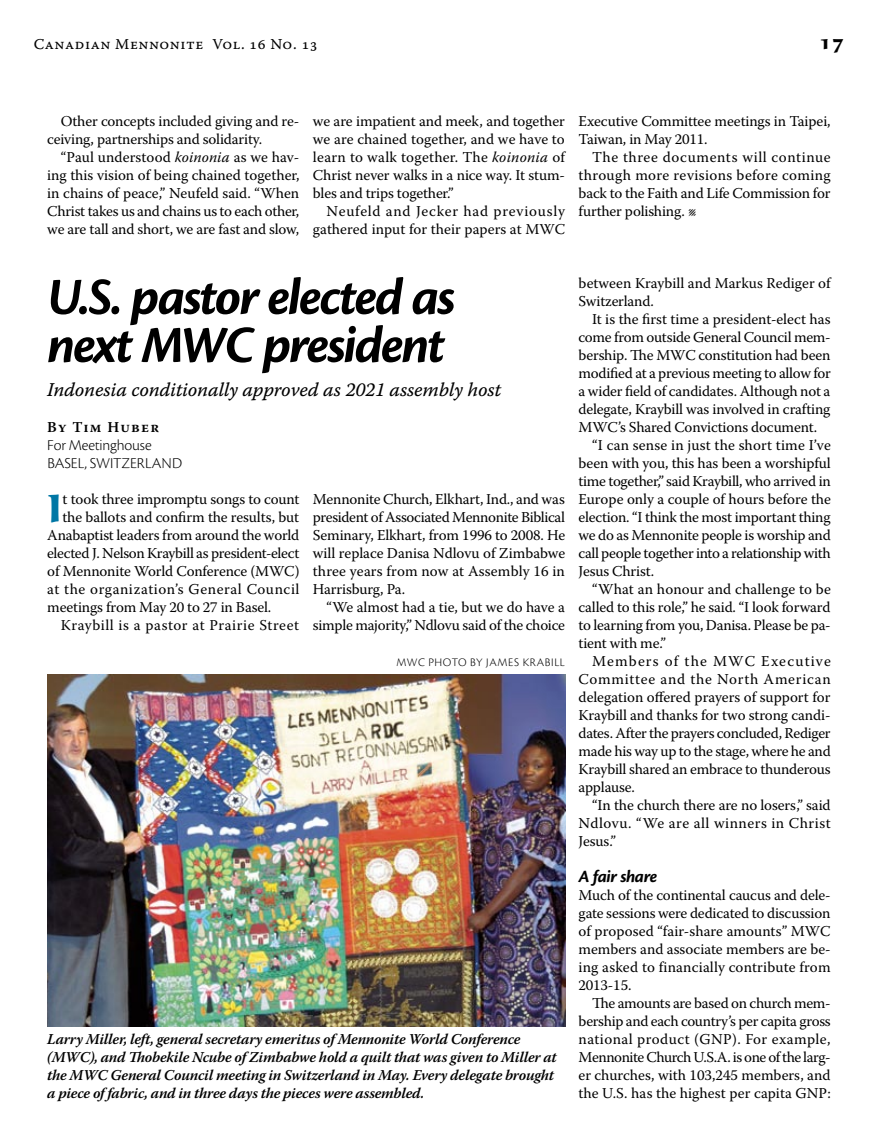
<style>
.page{position:relative;width:878px;height:1148px;background:#fff}
.page>*{position:absolute;margin:0;border:0;box-sizing:border-box;transform-origin:0 0}
.t1{font:italic 700 54px/48px "Cronos Pro";letter-spacing:-.04em;color:#000}
.t2{font:700 40.65px "Sava Pro";color:#0077a5}
.t3{font:700 21px "Sava Pro";color:#000}
.t4{font:19.5px "Warnock Pro It Capt";letter-spacing:-.015em;color:#000}
.t5{font:italic 700 18px "Cronos Pro";color:#000}
.t6{font:300 15.75px/18px "Cronos Pro";color:#000}
.t7{font:15px/18px "Warnock Pro";letter-spacing:-.01em;color:#000;text-align:justify}
.t8{font:italic 600 15px/18px "Warnock Pro";letter-spacing:-.015em;color:#000}
.t9{font:15px "Warnock Pro";letter-spacing:.035em;color:#000}
.t10{font:15px "Warnock Pro";letter-spacing:.01em;color:#000}
.t11{font:15px/18px "Warnock Pro";letter-spacing:.02em;color:#000;text-align:right}
.t12{font:15px "Warnock Pro";letter-spacing:.03em;color:#000}
.t13{font:15px "Warnock Pro Capt";letter-spacing:.035em;color:#000}
.t14{font:15px "Warnock Pro";letter-spacing:.05em;color:#000}
.t15{font:15px "Warnock Pro";letter-spacing:.075em;color:#000}
.t16{font:600 15px "Warnock Pro";letter-spacing:.08em;color:#000}
.t17{font:300 12px "Cronos Pro";letter-spacing:.055em;color:#000}
.s1{font-style:italic}
</style>
<div class="page">
<img style="left:47px;top:674px;width:518px;height:352px">
<p class="t13" style="left:34px;top:35px;width:285px">Canadian Mennonite Vol. 16 No. 13</p>
<h3 class="t3" style="left:819px;top:28px;width:27px">17</h3>
<p class="t7" style="left:47px;top:112px;width:253px;text-indent:14px">Other concepts included giving and re&shy;ceiving, partnerships and solidarity.</p>
<p class="t7" style="left:47px;top:148px;width:254px;text-indent:14px">“Paul understood <span class="s1">koinonia</span> as we hav&shy;ing this vision of being chained together, in chains of peace,” Neufeld said. “When Christ takes us and chains us to each other, we are tall and short, we are fast and slow,</p>
<p class="t7" style="left:313px;top:112px;width:253px">we are impatient and meek, and together we are chained together, and we have to learn to walk together. The <span class="s1">koinonia</span> of Christ never walks in a nice way. It stum&shy;bles and trips together.”</p>
<p class="t11" style="left:313px;top:202px;width:254px">Neufeld and Jecker had previously gathered input for their papers at MWC</p>
<p class="t7" style="left:578px;top:112px;width:253px">Executive Committee meetings in Taipei,<br>Taiwan, in May 2011.</p>
<p class="t7" style="left:578px;top:148px;width:254px;text-indent:14px">The three documents will continue through more revisions before coming back to the Faith and Life Commission for further polishing. l</p>
<h1 class="t1" style="left:47px;top:274px;width:410px">U.S. pastor elected as next MWC president</h1>
<h3 class="t4" style="left:47px;top:378px;width:455px">Indonesia conditionally approved as 2021 assembly host</h3>
<p class="t16" style="left:47px;top:418px;width:114px">By Tim Huber</p>
<p class="t6" style="left:47px;top:436px;width:134px">FOR MEETINGHOUSE<br>BASEL, SWITZERLAND</p>
<h2 class="t2" style="left:47px;top:481px;width:17px">I</h2>
<p class="t7" style="left:63px;top:490px;width:238px">t took three impromptu songs to count</p>
<p class="t7" style="left:313px;top:490px;width:254px">Mennonite Church, Elkhart, Ind., and was president of Associated Mennonite Biblical Seminary, Elkhart, from 1996 to 2008. He will replace Danisa Ndlovu of Zimbabwe three years from now at Assembly 16 in Harrisburg, Pa.</p>
<p class="t7" style="left:313px;top:598px;width:253px;text-align:right">“We almost had a tie, but we do have a simple majority,” Ndlovu said of the choice</p>
<p class="t7" style="left:63px;top:508px;width:238px">the ballots and confirm the results, but</p>
<p class="t7" style="left:47px;top:526px;width:253px">Anabaptist leaders from around the world</p>
<p class="t7" style="left:47px;top:544px;width:254px">elected J. Nelson Kraybill as president-elect</p>
<p class="t7" style="left:47px;top:562px;width:254px">of Mennonite World Conference (MWC)</p>
<p class="t9" style="left:47px;top:580px;width:254px">at the organization’s General Council</p>
<p class="t7" style="left:47px;top:598px;width:225px">meetings from May 20 to 27 in Basel.</p>
<p class="t9" style="left:61px;top:616px;width:240px">Kraybill is a pastor at Prairie Street</p>
<p class="t17" style="left:396px;top:655px;width:164px">MWC PHOTO BY JAMES KRABILL</p>
<p class="t8" style="left:47px;top:1030px;width:511px">Larry Miller, left, general secretary emeritus of Mennonite World Conference (MWC), and Thobekile Ncube of Zimbabwe hold a quilt that was given to Miller at the MWC General Council meeting in Switzerland in May. Every delegate brought a piece of fabric, and in three days the pieces were assembled.</p>
<p class="t7" style="left:578px;top:274px;width:253px">between Kraybill and Markus Rediger of<br>Switzerland.</p>
<p class="t7" style="left:592px;top:310px;width:240px">It is the first time a president-elect has</p>
<p class="t7" style="left:578px;top:328px;width:253px">come from outside General Council mem-</p>
<p class="t7" style="left:578px;top:346px;width:253px">bership. The MWC constitution had been</p>
<p class="t7" style="left:578px;top:364px;width:254px">modified at a previous meeting to allow for</p>
<p class="t7" style="left:578px;top:382px;width:253px">a wider field of candidates. Although not a</p>
<p class="t7" style="left:578px;top:400px;width:253px">delegate, Kraybill was involved in crafting</p>
<p class="t7" style="left:578px;top:418px;width:240px">MWC’s Shared Convictions document.</p>
<p class="t10" style="left:592px;top:436px;width:240px">“I can sense in just the short time I’ve</p>
<p class="t7" style="left:578px;top:454px;width:254px">been with you, this has been a worshipful</p>
<p class="t7" style="left:578px;top:472px;width:254px">time together,” said Kraybill, who arrived in</p>
<p class="t7" style="left:578px;top:490px;width:254px">Europe only a couple of hours before the</p>
<p class="t7" style="left:578px;top:508px;width:253px">election. “I think the most important thing</p>
<p class="t7" style="left:578px;top:526px;width:254px">we do as Mennonite people is worship and</p>
<p class="t7" style="left:578px;top:544px;width:253px">call people together into a relationship with</p>
<p class="t7" style="left:578px;top:562px;width:77px">Jesus Christ.</p>
<p class="t10" style="left:592px;top:580px;width:240px">“What an honour and challenge to be</p>
<p class="t7" style="left:578px;top:598px;width:253px">called to this role,” he said. “I look forward</p>
<p class="t7" style="left:578px;top:616px;width:254px">to learning from you, Danisa. Please be pa-</p>
<p class="t7" style="left:578px;top:634px;width:89px">tient with me.”</p>
<p class="t15" style="left:592px;top:652px;width:240px">Members of the MWC Executive</p>
<p class="t14" style="left:578px;top:670px;width:253px">Committee and the North American</p>
<p class="t7" style="left:578px;top:688px;width:253px">delegation offered prayers of support for</p>
<p class="t7" style="left:578px;top:706px;width:253px">Kraybill and thanks for two strong candi-</p>
<p class="t7" style="left:578px;top:724px;width:253px">dates. After the prayers concluded, Rediger</p>
<p class="t7" style="left:578px;top:742px;width:254px">made his way up to the stage, where he and</p>
<p class="t7" style="left:578px;top:760px;width:254px">Kraybill shared an embrace to thunderous</p>
<p class="t7" style="left:578px;top:778px;width:58px">applause.</p>
<p class="t7" style="left:592px;top:796px;width:240px">“In the church there are no losers,” said</p>
<p class="t12" style="left:578px;top:814px;width:254px">Ndlovu. “We are all winners in Christ</p>
<p class="t7" style="left:578px;top:832px;width:39px">Jesus.”</p>
<p class="t5" style="left:578px;top:866px;width:80px">A fair share</p>
<p class="t7" style="left:578px;top:886px;width:254px">Much of the continental caucus and dele&shy;gate sessions were dedicated to discussion of proposed “fair-share amounts” MWC members and associate members are be&shy;ing asked to financially contribute from 2013-15.</p>
<p class="t7" style="left:578px;top:994px;width:254px;text-indent:14px">The amounts are based on church mem&shy;bership and each country’s per capita gross national product (GNP). For example, Mennonite Church U.S.A. is one of the larg&shy;er churches, with 103,245 members, and the U.S. has the highest per capita GNP:</p>
</div>
